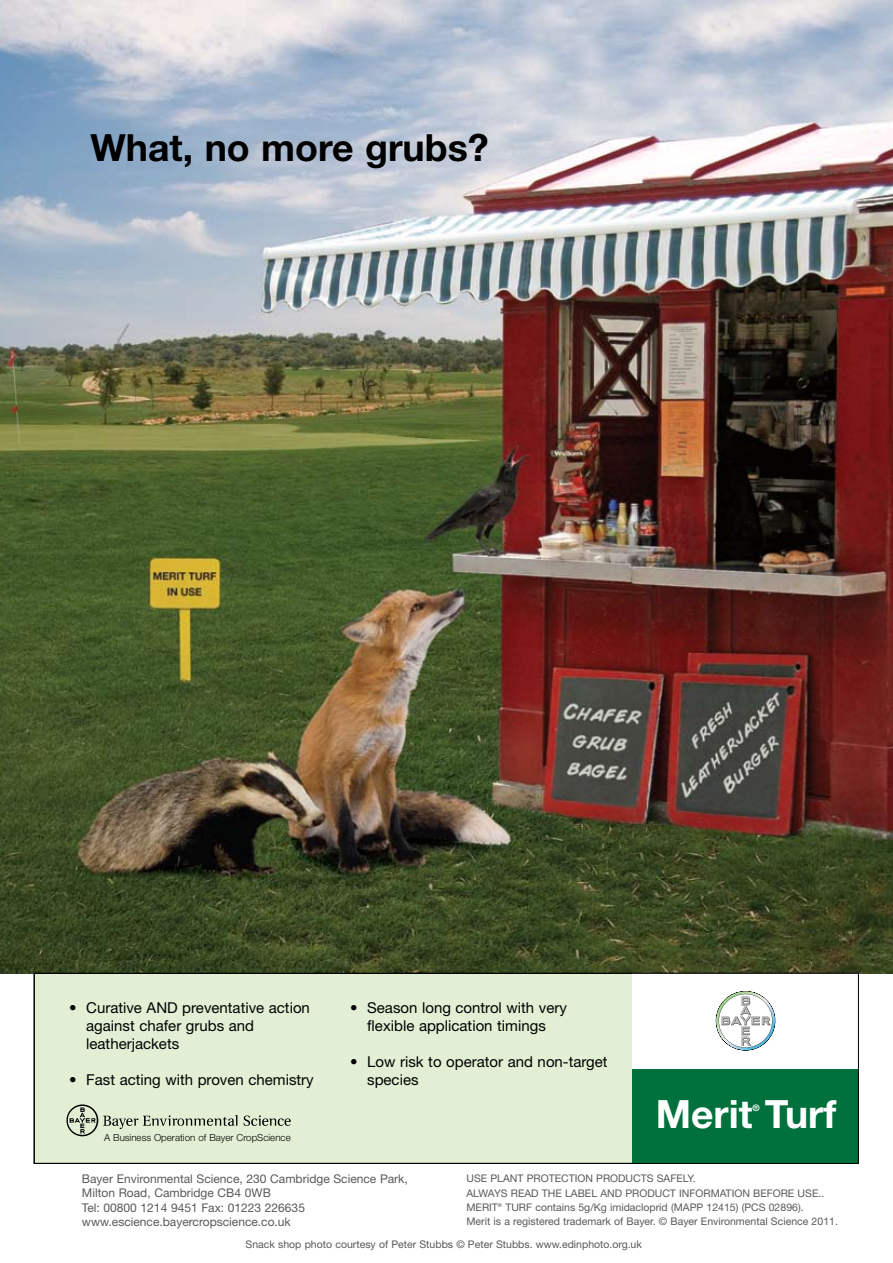
<style>
.page{position:relative;width:893px;height:1263px;background:#fff}
.page>*{position:absolute;margin:0;border:0;box-sizing:border-box;transform-origin:0 0}
.t1{font:700 39px "Helvetica Neue";color:#fff}
.t2{font:700 37.5px "Helvetica Neue";color:#000}
.t3{font:15px/18px "Helvetica Neue";color:#000}
.t4{font:12px/14.4px "Helvetica Neue";color:#58595b}
.t5{font:10.5px/14.2px "Helvetica Neue";color:#58595b}
.t6{font:300 9.75px "Helvetica Neue";color:#000}
.t7{font:700 9px "Helvetica Neue";color:#fff}
</style>
<div class="page">
<img style="left:0;top:0;width:893px;height:1164px">
<h2 class="t2" style="left:90px;top:124px;width:400px">What, no more grubs?</h2>
<h3 class="t3" style="left:86px;top:998px;width:225px;text-indent:-17px">• Curative AND preventative action against chafer grubs and leatherjackets</h3>
<h3 class="t3" style="left:69px;top:1070px;width:246px">• Fast acting with proven chemistry</h3>
<p class="t6" style="left:104px;top:1131px;width:188px">A Business Operation of Bayer CropScience</p>
<h3 class="t3" style="left:350px;top:998px;width:218px;text-align:center">• Season long control with very flexible application timings</h3>
<h3 class="t3" style="left:367px;top:1052px;width:242px;text-indent:-17px">• Low risk to operator and non-target species</h3>
<h1 class="t1" style="left:656px;top:1090px;width:182px">Merit Turf</h1>
<p class="t7" style="left:752px;top:1102px;width:9px">®</p>
<p class="t4" style="left:82px;top:1171px;width:327px">Bayer Environmental Science, 230 Cambridge Science Park, Milton Road, Cambridge CB4 0WB<br>Tel: 00800 1214 9451 Fax: 01223 226635 www.escience.bayercropscience.co.uk</p>
<p class="t5" style="left:246px;top:1237px;width:398px">Snack shop photo courtesy of Peter Stubbs © Peter Stubbs. www.edinphoto.org.uk</p>
<p class="t5" style="left:466px;top:1171px;width:373px">USE PLANT PROTECTION PRODUCTS SAFELY.<br>ALWAYS READ THE LABEL AND PRODUCT INFORMATION BEFORE USE..<br>MERIT<sup>®</sup> TURF contains 5g/Kg imidacloprid (MAPP 12415) (PCS 02896).<br>Merit is a registered trademark of Bayer. © Bayer Environmental Science 2011.</p>
</div>
